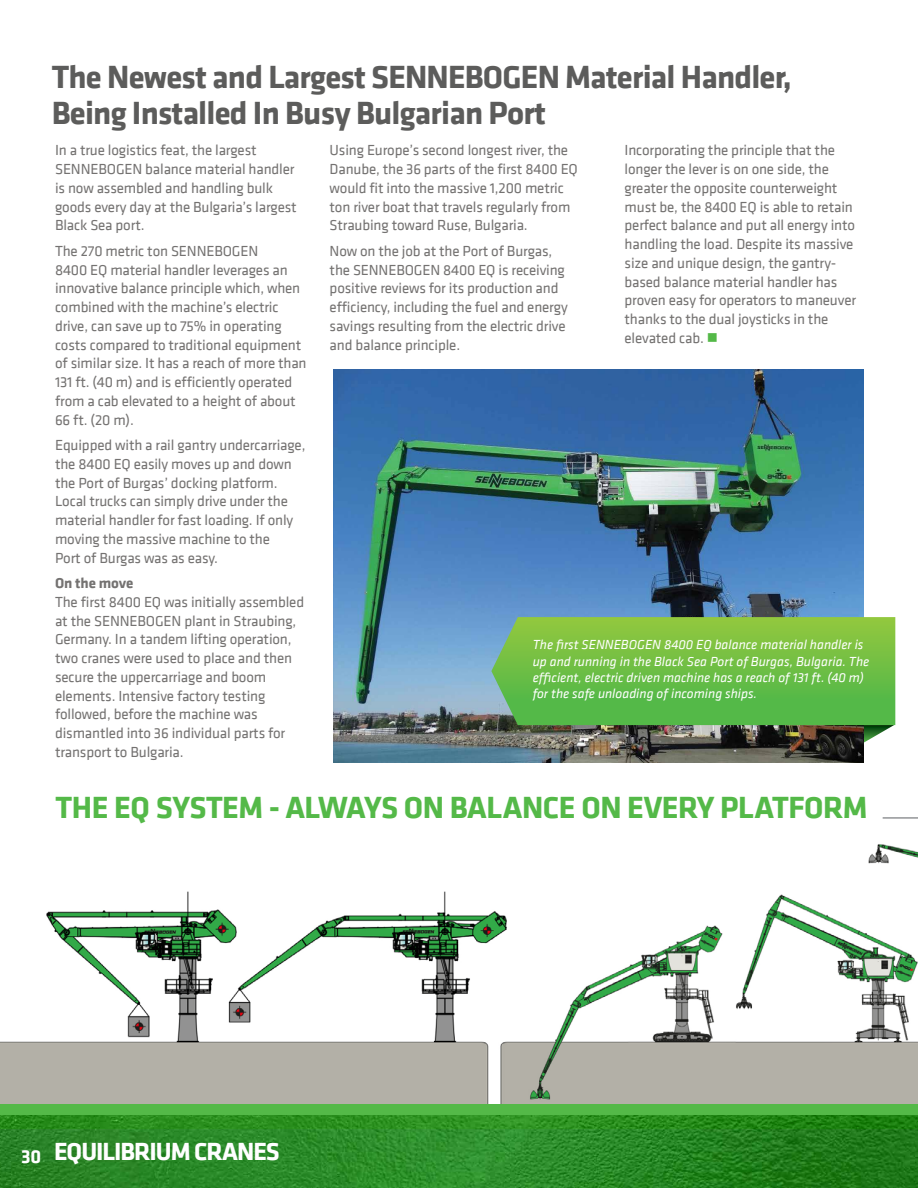
<style>
.page{position:relative;width:918px;height:1188px;background:#fff}
.page>*{position:absolute;margin:0;border:0;box-sizing:border-box;transform-origin:0 0}
.t1{font:700 33px/36px "Klavika";letter-spacing:-.025em;color:#5c5c5b}
.t2{font:700 31.5px "Klavika";letter-spacing:-.015em;color:#54b948}
.t3{font:700 25.5px "Klavika";letter-spacing:-.04em;color:#fff}
.t4{font:15px/18.8px "Klavika";letter-spacing:-.01em;color:#747271}
.t5{font:700 15px "Klavika";letter-spacing:-.01em;color:#747271}
.t6{font:italic 13.5px/16.2px "Klavika";color:#fff}
.s1{color:#54b948}
</style>
<div class="page">
<img style="left:0;top:844px;width:918px;height:261px">
<img style="left:0;top:1129px;width:918px;height:59px">
<svg style="left:0;top:1115px;width:918px;height:14px;fill:#288d1c"></svg>
<div style="left:0;top:1105px;width:918px;height:10px;background:#54b948"></div>
<img style="left:333px;top:369px;width:531px;height:393px">
<svg style="left:491px;top:617px;width:404px;height:108px"></svg>
<svg style="left:864px;top:725px;width:30px;height:17px"></svg>
<hr style="left:883px;top:817px;width:35px;height:2px;background:#939598">
<h1 class="t1" style="left:52px;top:57px;width:742px">The Newest and Largest SENNEBOGEN Material Handler,<br>Being Installed In Busy Bulgarian Port</h1>
<p class="t4" style="left:55px;top:140px;width:243px">In a true logistics feat, the largest SENNEBOGEN balance material handler is now assembled and handling bulk goods every day at the Bulgaria’s largest Black Sea port.</p>
<p class="t4" style="left:55px;top:241px;width:253px">The 270 metric ton SENNEBOGEN<br>8400 EQ material handler leverages an innovative balance principle which, when combined with the machine’s electric drive, can save up to 75% in operating costs compared to traditional equipment of similar size. It has a reach of more than 131 ft. (40 m) and is efficiently operated from a cab elevated to a height of about 66 ft. (20 m).</p>
<p class="t4" style="left:55px;top:435px;width:252px">Equipped with a rail gantry undercarriage, the 8400 EQ easily moves up and down the Port of Burgas’ docking platform.<br>Local trucks can simply drive under the material handler for fast loading. If only moving the massive machine to the<br>Port of Burgas was as easy.</p>
<p class="t5" style="left:55px;top:572px;width:80px">On the move</p>
<p class="t4" style="left:55px;top:592px;width:251px">The first 8400 EQ was initially assembled at the SENNEBOGEN plant in Straubing, Germany. In a tandem lifting operation, two cranes were used to place and then secure the uppercarriage and boom elements. Intensive factory testing followed, before the machine was dismantled into 36 individual parts for transport to Bulgaria.</p>
<p class="t4" style="left:330px;top:140px;width:250px">Using Europe’s second longest river, the Danube, the 36 parts of the first 8400 EQ would fit into the massive 1,200 metric ton river boat that travels regularly from Straubing toward Ruse, Bulgaria.</p>
<p class="t4" style="left:330px;top:241px;width:240px">Now on the job at the Port of Burgas, the SENNEBOGEN 8400 EQ is receiving positive reviews for its production and efficiency, including the fuel and energy savings resulting from the electric drive and balance principle.</p>
<p class="t4" style="left:625px;top:140px;width:233px">Incorporating the principle that the longer the lever is on one side, the greater the opposite counterweight must be, the 8400 EQ is able to retain perfect balance and put all energy into handling the load. Despite its massive size and unique design, the gantry&shy;based balance material handler has proven easy for operators to maneuver thanks to the dual joysticks in the elevated cab. <span class="s1">■</span></p>
<p class="t6" style="left:533px;top:637px;width:338px">The first SENNEBOGEN 8400 EQ balance material handler is up and running in the Black Sea Port of Burgas, Bulgaria. The efficient, electric driven machine has a reach of 131 ft. (40 m) for the safe unloading of incoming ships.</p>
<h2 class="t2" style="left:56px;top:784px;width:814px">THE EQ SYSTEM - ALWAYS ON BALANCE ON EVERY PLATFORM</h2>
<h3 class="t3" style="left:21px;top:1133px;width:260px"><sub>30</sub> EQUILIBRIUM CRANES</h3>
</div>
